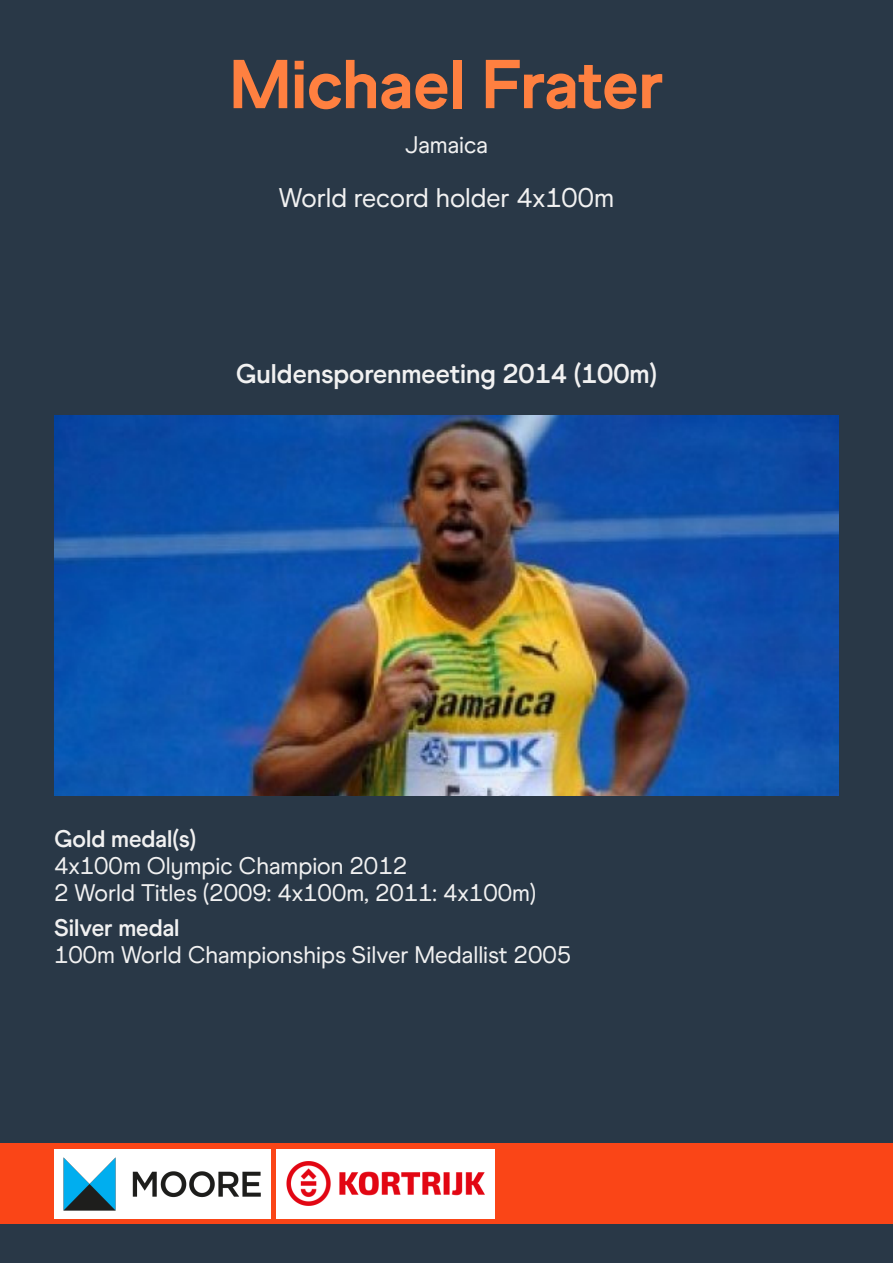
<style>
.page{position:relative;width:893px;height:1263px;background:#293847}
.page>*{position:absolute;margin:0;border:0;box-sizing:border-box;transform-origin:0 0}
.t1{font:69px "World Athletics Headline";color:#ff8040}
.t2{font:700 27px "World Athletics";color:#f1f1f1}
.t3{font:27px "World Athletics";color:#f1f1f1}
.t4{font:24px/27px "World Athletics";color:#f1f1f1}
.s1{font-weight:700}
</style>
<div class="page">
<div style="left:0;top:1144px;width:893px;height:80px;background:#fa4517"></div>
<div style="left:54px;top:1149px;width:217px;height:70px;background:#fff"></div>
<img style="left:64px;top:1157px;width:197px;height:53px">
<div style="left:276px;top:1149px;width:218px;height:70px;background:#fff"></div>
<img style="left:286px;top:1162px;width:198px;height:44px">
<img style="left:54px;top:415px;width:785px;height:380px">
<p class="t1" style="left:230px;top:43px;width:435px">Michael Frater</p>
<p class="t4" style="left:405px;top:131px;width:84px">Jamaica</p>
<p class="t3" style="left:279px;top:182px;width:337px">World record holder 4x100m</p>
<p class="t2" style="left:236px;top:357px;width:423px">Guldensporenmeeting 2014 (100m)</p>
<p class="t4" style="left:54px;top:825px;width:484px"><span class="s1">Gold medal(s)<br></span>4x100m Olympic Champion 2012<br>2 World Titles (2009: 4x100m, 2011: 4x100m)</p>
<p class="t4" style="left:54px;top:914px;width:519px"><span class="s1">Silver medal<br></span>100m World Championships Silver Medallist 2005</p>
</div>
